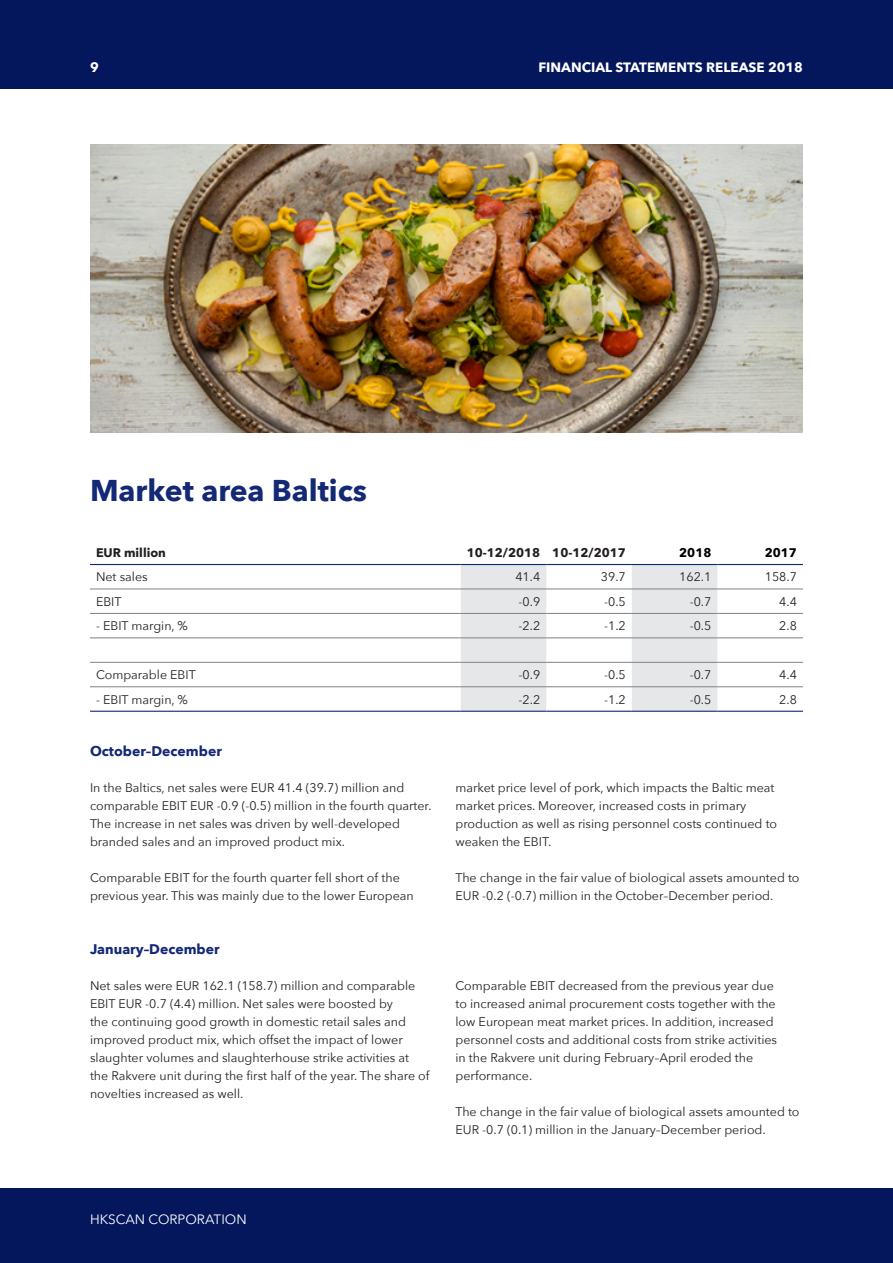
<style>
.page{position:relative;width:893px;height:1263px;background:#fff}
.page>*{position:absolute;margin:0;border:0;box-sizing:border-box;transform-origin:0 0}
.otsikko_20{font:700 30px "Avenir Next";color:#142975}
.otsikko_9{font:700 13.95px "Avenir Next";color:#142975}
.t1{font:700 13.5px "Avenir Next";color:#fff}
.t2{font:13.5px "Avenir Next";color:#fff}
.leipis{font:12.45px/18px "Avenir Next";color:#231f20}
.leipis_taulukko_oik{font:12.45px "Avenir Next";color:#231f20}
.leipis_taulukko{font:12.45px "Avenir Next";color:#231f20}
.leipis_taulukko_oik-2{font:700 12.45px "Avenir Next";color:#231f20}
.leipis_taulukko-2{font:700 12.45px "Avenir Next";color:#231f20}
.leipis_taulukko_oik-3{font:700 12.45px "Avenir Next";color:#000}
</style>
<div class="page">
<div style="left:0;top:0;width:893px;height:89px;background:#04175c"></div>
<div style="left:0;top:1188px;width:893px;height:75px;background:#04175c"></div>
<img style="left:90px;top:144px;width:713px;height:288px">
<svg style="left:461px;top:565px;width:256px;height:146px"></svg>
<hr style="left:90px;top:589px;width:371px;height:1px;background:#808285">
<hr style="left:461px;top:589px;width:85px;height:1px;background:#808285">
<hr style="left:546px;top:589px;width:86px;height:1px;background:#808285">
<hr style="left:632px;top:589px;width:85px;height:1px;background:#808285">
<hr style="left:717px;top:589px;width:86px;height:1px;background:#808285">
<hr style="left:90px;top:613px;width:371px;height:1px;background:#808285">
<hr style="left:461px;top:613px;width:85px;height:1px;background:#808285">
<hr style="left:546px;top:613px;width:86px;height:1px;background:#808285">
<hr style="left:632px;top:613px;width:85px;height:1px;background:#808285">
<hr style="left:717px;top:613px;width:86px;height:1px;background:#808285">
<hr style="left:90px;top:638px;width:371px;height:1px;background:#808285">
<hr style="left:461px;top:638px;width:85px;height:1px;background:#808285">
<hr style="left:546px;top:638px;width:86px;height:1px;background:#808285">
<hr style="left:632px;top:638px;width:85px;height:1px;background:#808285">
<hr style="left:717px;top:638px;width:86px;height:1px;background:#808285">
<hr style="left:90px;top:662px;width:371px;height:1px;background:#808285">
<hr style="left:461px;top:662px;width:85px;height:1px;background:#808285">
<hr style="left:546px;top:662px;width:86px;height:1px;background:#808285">
<hr style="left:632px;top:662px;width:85px;height:1px;background:#808285">
<hr style="left:717px;top:662px;width:86px;height:1px;background:#808285">
<hr style="left:90px;top:686px;width:371px;height:1px;background:#808285">
<hr style="left:461px;top:686px;width:85px;height:1px;background:#808285">
<hr style="left:546px;top:686px;width:86px;height:1px;background:#808285">
<hr style="left:632px;top:686px;width:85px;height:1px;background:#808285">
<hr style="left:717px;top:686px;width:86px;height:1px;background:#808285">
<hr style="left:90px;top:564px;width:371px;height:1px;background:#142975">
<hr style="left:461px;top:564px;width:85px;height:1px;background:#142975">
<hr style="left:546px;top:564px;width:86px;height:1px;background:#142975">
<hr style="left:632px;top:564px;width:85px;height:1px;background:#142975">
<hr style="left:717px;top:564px;width:86px;height:1px;background:#142975">
<hr style="left:90px;top:711px;width:371px;height:1px;background:#142975">
<hr style="left:461px;top:711px;width:85px;height:1px;background:#142975">
<hr style="left:546px;top:711px;width:86px;height:1px;background:#142975">
<hr style="left:632px;top:711px;width:85px;height:1px;background:#142975">
<hr style="left:717px;top:711px;width:86px;height:1px;background:#142975">
<p class="t1" style="left:90px;top:56px;width:10px">9</p>
<p class="t1" style="left:538px;top:56px;width:266px">FINANCIAL STATEMENTS RELEASE 2018</p>
<p class="otsikko_20" style="left:90px;top:465px;width:279px">Market area Baltics</p>
<p class="leipis_taulukko-2" style="left:96px;top:542px;width:71px">EUR million</p>
<p class="leipis_taulukko_oik-2" style="left:467px;top:542px;width:75px">10-12/2018</p>
<p class="leipis_taulukko_oik-2" style="left:552px;top:542px;width:75px">10-12/2017</p>
<p class="leipis_taulukko_oik-3" style="left:679px;top:542px;width:34px">2018</p>
<p class="leipis_taulukko_oik-3" style="left:765px;top:542px;width:34px">2017</p>
<p class="leipis_taulukko" style="left:96px;top:567px;width:53px">Net sales</p>
<p class="leipis_taulukko_oik" style="left:515px;top:567px;width:26px">41.4</p>
<p class="leipis_taulukko_oik" style="left:601px;top:567px;width:26px">39.7</p>
<p class="leipis_taulukko_oik" style="left:679px;top:567px;width:34px">162.1</p>
<p class="leipis_taulukko_oik" style="left:765px;top:567px;width:34px">158.7</p>
<p class="leipis_taulukko" style="left:96px;top:591px;width:27px">EBIT</p>
<p class="leipis_taulukko_oik" style="left:519px;top:591px;width:23px">-0.9</p>
<p class="leipis_taulukko_oik" style="left:604px;top:591px;width:23px">-0.5</p>
<p class="leipis_taulukko_oik" style="left:690px;top:591px;width:23px">-0.7</p>
<p class="leipis_taulukko_oik" style="left:779px;top:591px;width:19px">4.4</p>
<p class="leipis_taulukko" style="left:96px;top:615px;width:93px">- EBIT margin, %</p>
<p class="leipis_taulukko_oik" style="left:519px;top:615px;width:23px">-2.2</p>
<p class="leipis_taulukko_oik" style="left:604px;top:615px;width:23px">-1.2</p>
<p class="leipis_taulukko_oik" style="left:690px;top:615px;width:23px">-0.5</p>
<p class="leipis_taulukko_oik" style="left:779px;top:615px;width:19px">2.8</p>
<p class="leipis_taulukko" style="left:96px;top:664px;width:101px">Comparable EBIT</p>
<p class="leipis_taulukko_oik" style="left:519px;top:664px;width:23px">-0.9</p>
<p class="leipis_taulukko_oik" style="left:604px;top:664px;width:23px">-0.5</p>
<p class="leipis_taulukko_oik" style="left:690px;top:664px;width:23px">-0.7</p>
<p class="leipis_taulukko_oik" style="left:779px;top:664px;width:19px">4.4</p>
<p class="leipis_taulukko" style="left:96px;top:689px;width:93px">- EBIT margin, %</p>
<p class="leipis_taulukko_oik" style="left:519px;top:689px;width:23px">-2.2</p>
<p class="leipis_taulukko_oik" style="left:604px;top:689px;width:23px">-1.2</p>
<p class="leipis_taulukko_oik" style="left:690px;top:689px;width:23px">-0.5</p>
<p class="leipis_taulukko_oik" style="left:779px;top:689px;width:19px">2.8</p>
<p class="otsikko_9" style="left:90px;top:739px;width:133px">October–December</p>
<p class="leipis" style="left:90px;top:778px;width:343px">In the Baltics, net sales were EUR 41.4 (39.7) million and comparable EBIT EUR -0.9 (-0.5) million in the fourth quarter.<br>The increase in net sales was driven by well-developed branded sales and an improved product mix.</p>
<p class="leipis" style="left:90px;top:868px;width:325px">Comparable EBIT for the fourth quarter fell short of the previous year. This was mainly due to the lower European</p>
<p class="otsikko_9" style="left:90px;top:937px;width:131px">January–December</p>
<p class="leipis" style="left:455px;top:778px;width:323px">market price level of pork, which impacts the Baltic meat market prices. Moreover, increased costs in primary production as well as rising personnel costs continued to weaken the EBIT.</p>
<p class="leipis" style="left:455px;top:868px;width:346px">The change in the fair value of biological assets amounted to<br>EUR -0.2 (-0.7) million in the October–December period.</p>
<p class="leipis" style="left:90px;top:976px;width:341px">Net sales were EUR 162.1 (158.7) million and comparable EBIT EUR -0.7 (4.4) million. Net sales were boosted by<br>the continuing good growth in domestic retail sales and improved product mix, which offset the impact of lower slaughter volumes and slaughterhouse strike activities at the Rakvere unit during the first half of the year. The share of novelties increased as well.</p>
<p class="leipis" style="left:455px;top:976px;width:323px">Comparable EBIT decreased from the previous year due to increased animal procurement costs together with the low European meat market prices. In addition, increased personnel costs and additional costs from strike activities in the Rakvere unit during February–April eroded the performance.</p>
<p class="leipis" style="left:455px;top:1102px;width:346px">The change in the fair value of biological assets amounted to<br>EUR -0.7 (0.1) million in the January–December period.</p>
<p class="t2" style="left:90px;top:1208px;width:158px">HKSCAN CORPORATION</p>
</div>
